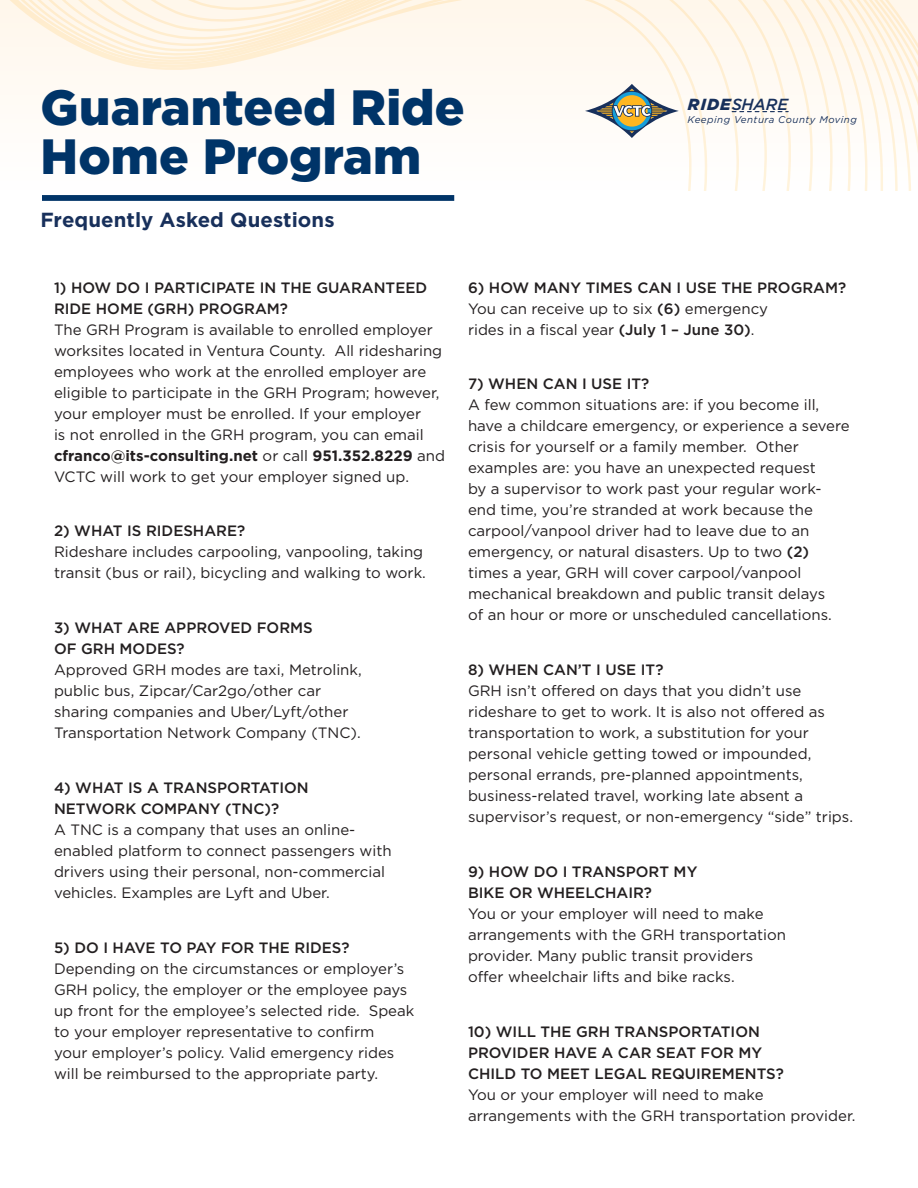
<style>
.page{position:relative;width:918px;height:1188px;background:#fff}
.page>*{position:absolute;margin:0;border:0;box-sizing:border-box;transform-origin:0 0}
.Brochure_Title__Larg{font:900 49.5px/49.5px "Gotham";color:#003468}
.Table__Left{font:700 20.4px "Gotham";color:#18305b}
.t1{font:italic 500 16.05px "Gotham";color:#18305b}
.Copy{font:15px/21px "Gotham";color:#231f20}
.Question_Headers{font:500 15px/21px "Gotham";color:#231f20}
.t2{font:italic 9.75px "Gotham";letter-spacing:.05em;color:#18305b}
.s1{font-weight:900}
.s2{font-weight:700}
.s3{font-weight:500}
</style>
<div class="page">
<svg style="left:0;top:0;width:918px;height:190px;fill:#fffaf4"></svg>
<div style="left:42px;top:195px;width:412px;height:6px;background:#003468"></div>
<svg style="left:585px;top:84px;width:94px;height:54px"></svg>
<svg style="left:732px;top:111px;width:56px;height:1px"></svg>
<p class="Brochure_Title__Larg" style="left:40px;top:81px;width:426px">Guaranteed Ride<br>Home Program</p>
<p class="Table__Left" style="left:40px;top:208px;width:296px">Frequently Asked Questions</p>
<p class="t1" style="left:688px;top:95px;width:102px"><span class="s1">RIDE</span>SHARE</p>
<p class="t2" style="left:687px;top:114px;width:171px">Keeping Ventura County Moving</p>
<p class="Question_Headers" style="left:54px;top:276px;width:375px">1) HOW DO I PARTICIPATE IN THE GUARANTEED<br>RIDE HOME (GRH) PROGRAM?</p>
<p class="Copy" style="left:54px;top:319px;width:393px">The GRH Program is available to enrolled employer worksites located in Ventura County. All ridesharing employees who work at the enrolled employer are eligible to participate in the GRH Program; however, your employer must be enrolled. If your employer<br>is not enrolled in the GRH program, you can email <span class="s2">cfranco@its-consulting.net</span> or call <span class="s2">951.352.8229</span> and VCTC will work to get your employer signed up.</p>
<p class="Question_Headers" style="left:54px;top:520px;width:193px">2) WHAT IS RIDESHARE?</p>
<p class="Copy" style="left:54px;top:541px;width:373px">Rideshare includes carpooling, vanpooling, taking transit (bus or rail), bicycling and walking to work.</p>
<p class="Question_Headers" style="left:54px;top:617px;width:260px">3) WHAT ARE APPROVED FORMS<br>OF GRH MODES?</p>
<p class="Copy" style="left:54px;top:659px;width:309px">Approved GRH modes are taxi, Metrolink, public bus, Zipcar/Car2go/other car sharing companies and Uber/Lyft/other Transportation Network Company (TNC).</p>
<p class="Question_Headers" style="left:54px;top:777px;width:256px">4) WHAT IS A TRANSPORTATION<br>NETWORK COMPANY (TNC)?</p>
<p class="Copy" style="left:54px;top:819px;width:339px">A TNC is a company that uses an online&shy;enabled platform to connect passengers with drivers using their personal, non-commercial vehicles. Examples are Lyft and Uber.</p>
<p class="Question_Headers" style="left:54px;top:936px;width:297px">5) DO I HAVE TO PAY FOR THE RIDES?</p>
<p class="Copy" style="left:54px;top:958px;width:362px">Depending on the circumstances or employer’s GRH policy, the employer or the employee pays up front for the employee’s selected ride. Speak to your employer representative to confirm<br>your employer’s policy. Valid emergency rides will be reimbursed to the appropriate party.</p>
<p class="Question_Headers" style="left:468px;top:276px;width:380px">6) HOW MANY TIMES CAN I USE THE PROGRAM?</p>
<p class="Copy" style="left:468px;top:298px;width:302px">You can receive up to six <span class="s3">(6)</span> emergency rides in a fiscal year <span class="s3">(July 1 – June 30)</span>.</p>
<p class="Question_Headers" style="left:468px;top:373px;width:183px">7) WHEN CAN I USE IT?</p>
<p class="Copy" style="left:468px;top:394px;width:383px">A few common situations are: if you become ill, have a childcare emergency, or experience a severe crisis for yourself or a family member. Other examples are: you have an unexpected request<br>by a supervisor to work past your regular work&shy;end time, you’re stranded at work because the carpool/vanpool driver had to leave due to an emergency, or natural disasters. Up to two <span class="s3">(2) </span>times a year, GRH will cover carpool/vanpool mechanical breakdown and public transit delays<br>of an hour or more or unscheduled cancellations.</p>
<p class="Question_Headers" style="left:468px;top:659px;width:197px">8) WHEN CAN’T I USE IT?</p>
<p class="Copy" style="left:468px;top:680px;width:387px">GRH isn’t offered on days that you didn’t use rideshare to get to work. It is also not offered as transportation to work, a substitution for your personal vehicle getting towed or impounded, personal errands, pre-planned appointments, business-related travel, working late absent a supervisor’s request, or non-emergency “side” trips.</p>
<p class="Question_Headers" style="left:468px;top:861px;width:231px">9) HOW DO I TRANSPORT MY<br>BIKE OR WHEELCHAIR?</p>
<p class="Copy" style="left:468px;top:903px;width:319px">You or your employer will need to make arrangements with the GRH transportation provider. Many public transit providers offer wheelchair lifts and bike racks.</p>
<p class="Question_Headers" style="left:468px;top:1020px;width:317px">10) WILL THE GRH TRANSPORTATION<br>PROVIDER HAVE A CAR SEAT FOR MY<br>CHILD TO MEET LEGAL REQUIREMENTS?</p>
<p class="Copy" style="left:468px;top:1084px;width:389px">You or your employer will need to make arrangements with the GRH transportation provider.</p>
</div>
